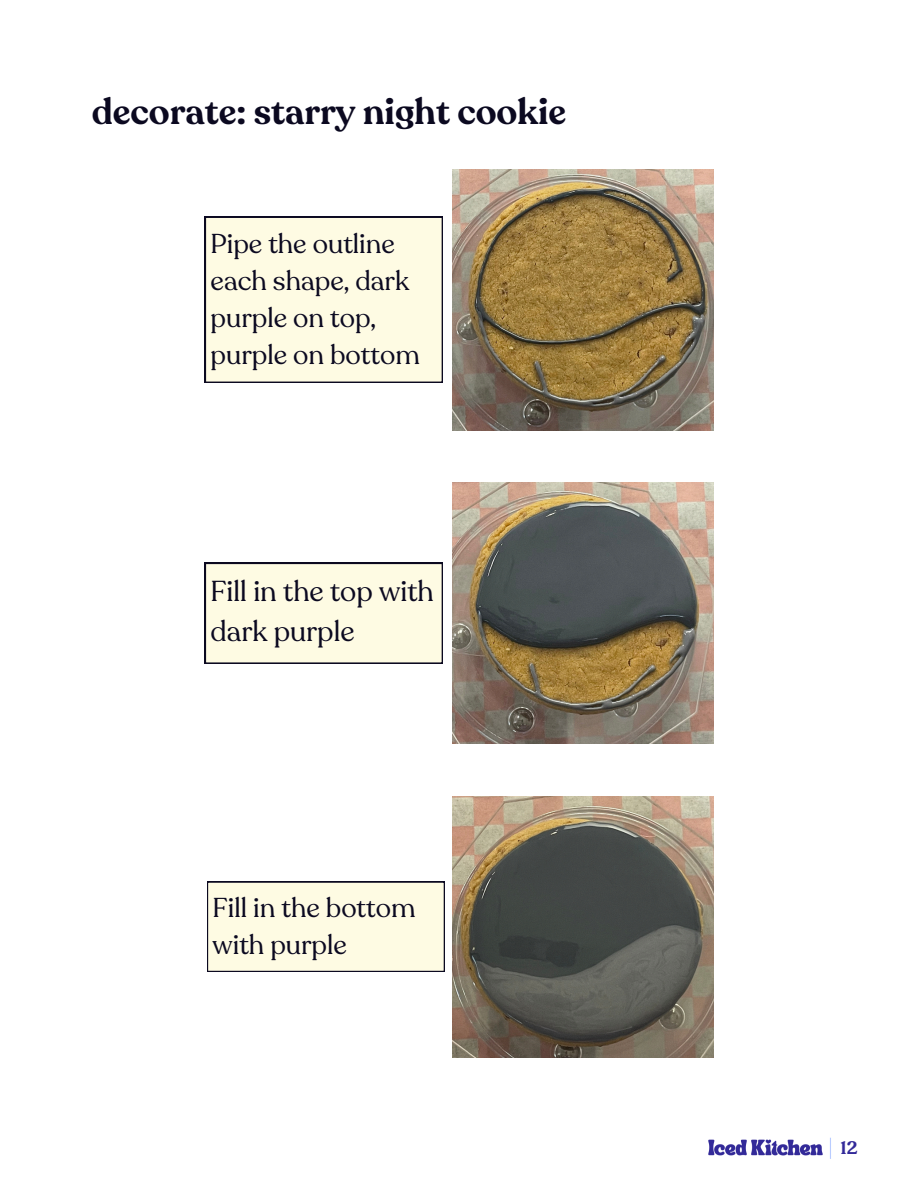
<style>
.page{position:relative;width:918px;height:1188px;background:#fff}
.page>*{position:absolute;margin:0;border:0;box-sizing:border-box;transform-origin:0 0}
.t1{font:600 36px "Recoleta";color:#0b0920}
.t2{font:28.5px/39.3px "Recoleta";color:#0b0920}
.t3{font:27px/37.2px "Recoleta";color:#0b0920}
.t4{font:600 18px "Recoleta";color:#332a99}
</style>
<div class="page">
<img style="left:708px;top:1139px;width:115px;height:17px">
<svg style="left:830px;top:1138px;width:1px;height:21px"></svg>
<img style="left:452px;top:169px;width:261px;height:261px">
<img style="left:452px;top:796px;width:261px;height:261px">
<div style="left:207px;top:882px;width:237px;height:90px;background:#fefbe3"></div>
<img style="left:452px;top:483px;width:261px;height:261px">
<div style="left:205px;top:217px;width:237px;height:165px;background:#fefbe3"></div>
<div style="left:205px;top:563px;width:237px;height:100px;background:#fefbe3"></div>
<p class="t1" style="left:92px;top:88px;width:476px">decorate: starry night cookie</p>
<p class="t3" style="left:211px;top:226px;width:211px">Pipe the outline each shape, dark purple on top, purple on bottom</p>
<p class="t2" style="left:211px;top:572px;width:225px">Fill in the top with dark purple</p>
<p class="t3" style="left:213px;top:889px;width:204px">Fill in the bottom with purple</p>
<p class="t4" style="left:841px;top:1136px;width:19px">12</p>
</div>
